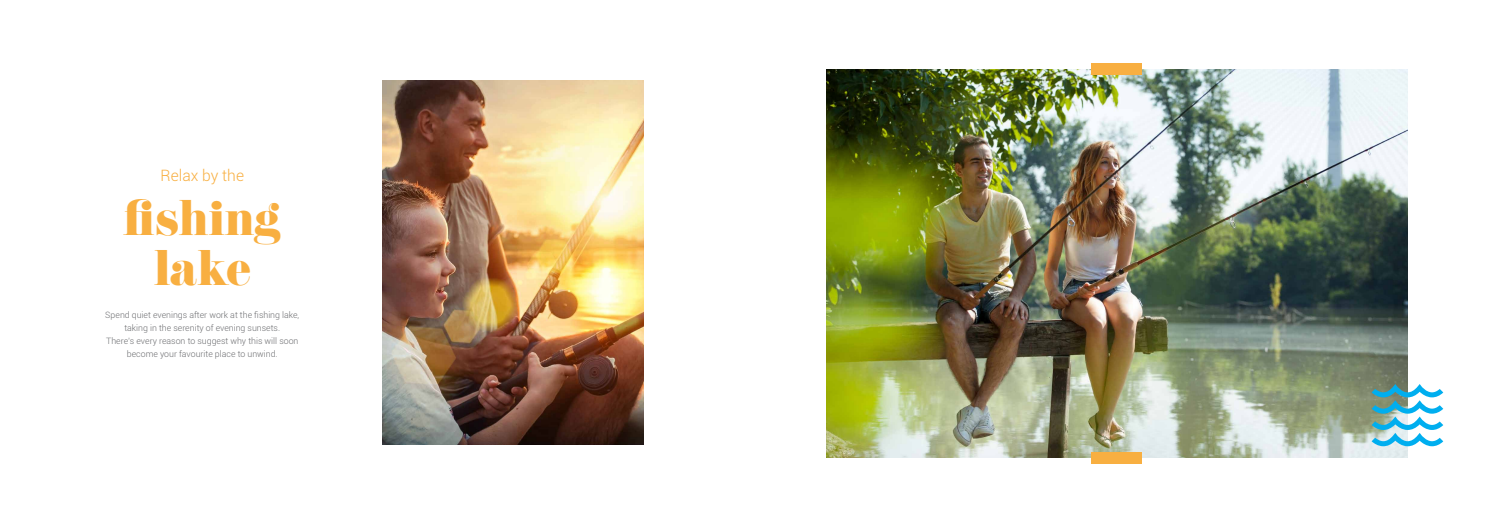
<style>
.page{position:relative;width:1489px;height:527px;background:#fff}
.page>*{position:absolute;margin:0;border:0;box-sizing:border-box;transform-origin:0 0}
.t1{font:43.75px/50px "Eloquent JF Pro";color:#f8af41;text-align:center}
.t2{font:300 15.62px "Roboto";color:#f8af41}
.t3{font:300 8.75px/13px "Roboto";color:#6d6e71;text-align:center}
</style>
<div class="page">
<img style="left:826px;top:69px;width:581px;height:388px">
<img style="left:383px;top:81px;width:260px;height:363px">
<div style="left:1091px;top:63px;width:50px;height:12px;background:#f8af41"></div>
<div style="left:1091px;top:451px;width:50px;height:12px;background:#f8af41"></div>
<svg style="left:1371px;top:383px;width:72px;height:63px"></svg>
<h2 class="t2" style="left:160px;top:165px;width:85px">Relax by the</h2>
<h1 class="t1" style="left:123px;top:194px;width:159px">fishing lake</h1>
<p class="t3" style="left:105px;top:308px;width:195px">Spend quiet evenings after work at the fishing lake, taking in the serenity of evening sunsets.<br>There’s every reason to suggest why this will soon become your favourite place to unwind.</p>
</div>
